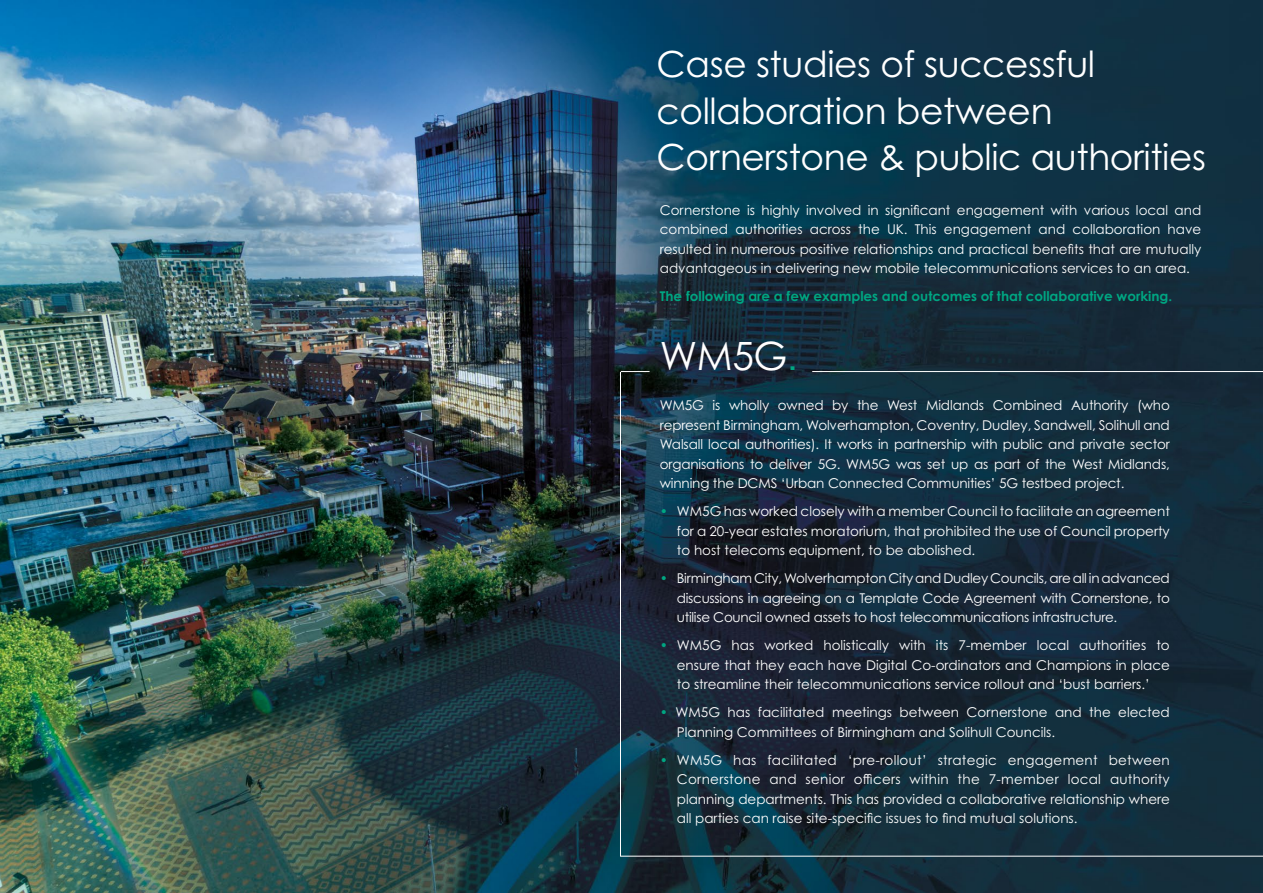
<style>
.page{position:relative;width:1263px;height:893px;background:#fff}
.page>*{position:absolute;margin:0;border:0;box-sizing:border-box;transform-origin:0 0}
.t1{font:39px "Century Gothic Pro";color:#fff}
.t2{font:36px/46.5px "Century Gothic Pro";letter-spacing:-.01em;color:#fff}
.t3{font:13.5px/19.5px "Century Gothic Pro";color:#fff;text-align:justify}
.t4{font:700 13.5px "Century Gothic Pro";color:#00a682}
.s1{font-family:"Arial";color:#00a682}
.s2{color:#00a682}
</style>
<div class="page">
<img style="left:0;top:0;width:1263px;height:893px">
<hr style="left:620px;top:372px;width:1px;height:484px;background:#fff">
<hr style="left:812px;top:371px;width:451px;height:1px;background:#fff">
<hr style="left:620px;top:856px;width:643px;height:1px;background:#fff">
<svg style="left:621px;top:371px;width:28px;height:1px"></svg>
<h2 class="t2" style="left:657px;top:41px;width:551px">Case studies of successful collaboration between<br>Cornerstone &amp; public authorities</h2>
<p class="t3" style="left:660px;top:200px;width:543px">Cornerstone is highly involved in significant engagement with various local and combined authorities across the UK. This engagement and collaboration have resulted in numerous positive relationships and practical benefits that are mutually advantageous in delivering new mobile telecommunications services to an area.</p>
<p class="t4" style="left:660px;top:288px;width:514px">The following are a few examples and outcomes of that collaborative working.</p>
<h1 class="t1" style="left:660px;top:332px;width:140px">WM5G<span class="s1">.</span></h1>
<p class="t3" style="left:660px;top:395px;width:512px">WM5G is wholly owned by the West Midlands Combined Authority (who represent Birmingham, Wolverhampton, Coventry, Dudley, Sandwell, Solihull and Walsall local authorities). It works in partnership with public and private sector organisations to deliver 5G. WM5G was set up as part of the West Midlands, winning the DCMS ‘Urban Connected Communities’ 5G testbed project.</p>
<p class="t3" style="left:677px;top:501px;width:495px;text-indent:-17px"><span class="s2">•</span> WM5G has worked closely with a member Council to facilitate an agreement for a 20-year estates moratorium, that prohibited the use of Council property to host telecoms equipment, to be abolished.</p>
<p class="t3" style="left:677px;top:568px;width:494px;text-indent:-17px"><span class="s2">•</span> Birmingham City, Wolverhampton City and Dudley Councils, are all in advanced discussions in agreeing on a Template Code Agreement with Cornerstone, to utilise Council owned assets to host telecommunications infrastructure.</p>
<p class="t3" style="left:677px;top:635px;width:494px;text-indent:-17px"><span class="s2">•</span> WM5G has worked holistically with its 7-member local authorities to ensure that they each have Digital Co-ordinators and Champions in place to streamline their telecommunications service rollout and ‘bust barriers.’</p>
<p class="t3" style="left:677px;top:702px;width:494px;text-indent:-17px"><span class="s2">•</span> WM5G has facilitated meetings between Cornerstone and the elected<br>Planning Committees of Birmingham and Solihull Councils.</p>
<p class="t3" style="left:677px;top:750px;width:495px;text-indent:-17px"><span class="s2">•</span> WM5G has facilitated ‘pre-rollout’ strategic engagement between Cornerstone and senior officers within the 7-member local authority planning departments. This has provided a collaborative relationship where all parties can raise site-specific issues to find mutual solutions.</p>
</div>
